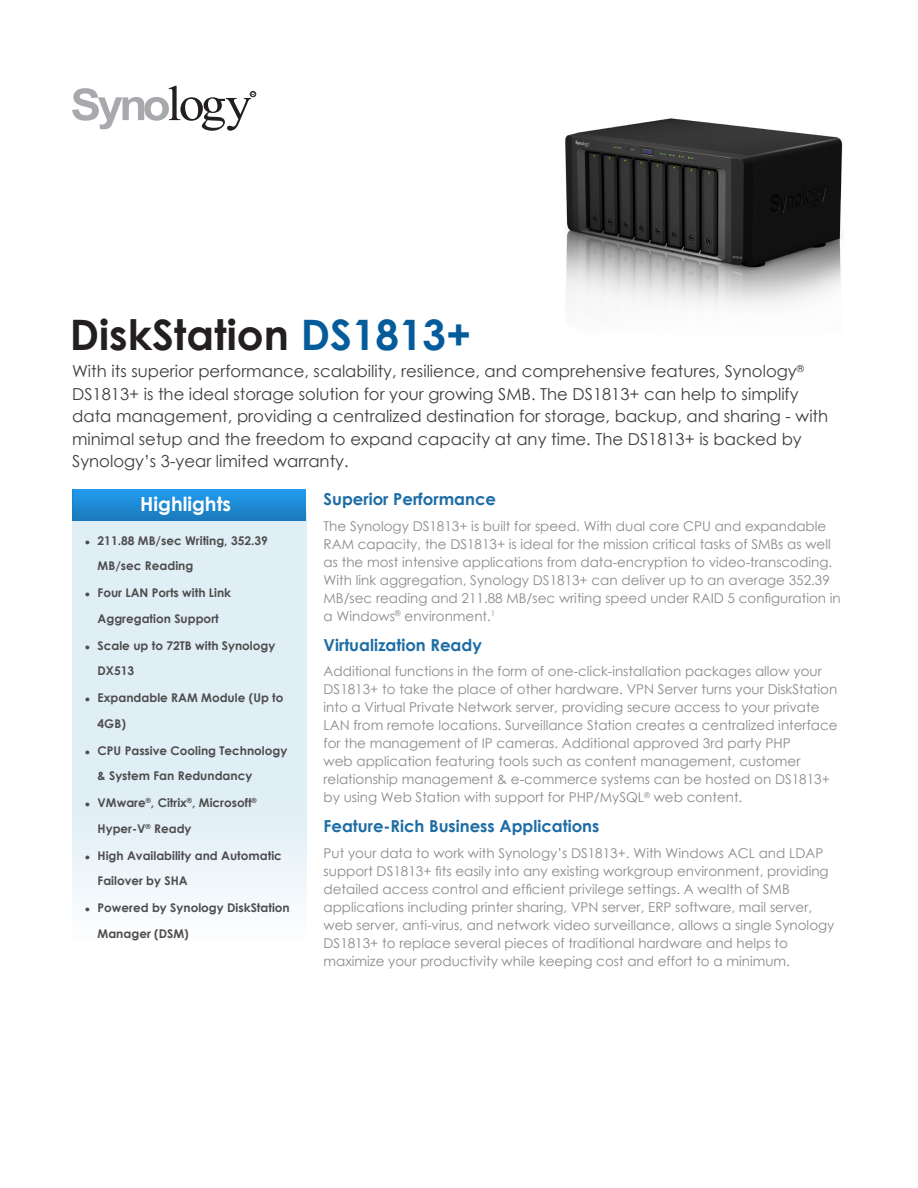
<style>
.page{position:relative;width:918px;height:1188px;background:#fff}
.page>*{position:absolute;margin:0;border:0;box-sizing:border-box;transform-origin:0 0}
.ChapterTitle{font:700 42px "Century Gothic";color:#231f20}
.ChapterTitleHighligh{font:700 19.5px "Century Gothic";color:#fff}
.ChapterTitleDesc{font:16.5px/22.5px "Century Gothic";color:#3e3e3f}
.BodyHeading{font:700 16.5px "Century Gothic";color:#1d6ca5}
.BodyContent{font:13.5px/18px "Century Gothic";color:#8a8a8d}
.ChapterTitleBullet{font:700 12px/25.5px "Century Gothic";color:#4e4d4e}
.s1{color:#045c9b}
.s2{font-family:"Arial";font-size:9px}
</style>
<div class="page">
<img style="left:565px;top:118px;width:278px;height:188px">
<svg style="left:72px;top:86px;width:184px;height:45px"></svg>
<img style="left:72px;top:520px;width:234px;height:380px">
<svg style="left:72px;top:489px;width:234px;height:31px;background:#1e8ad5"></svg>
<p class="ChapterTitle" style="left:70px;top:303px;width:403px">DiskStation <span class="s1">DS1813+</span></p>
<p class="ChapterTitleDesc" style="left:72px;top:360px;width:758px">With its superior performance, scalability, resilience, and comprehensive features, Synology<sup>® </sup>DS1813+ is the ideal storage solution for your growing SMB. The DS1813+ can help to simplify data management, providing a centralized destination for storage, backup, and sharing - with minimal setup and the freedom to expand capacity at any time. The DS1813+ is backed by Synology’s 3-year limited warranty.</p>
<p class="ChapterTitleHighligh" style="left:140px;top:490px;width:92px">Highlights</p>
<p class="ChapterTitleBullet" style="left:98px;top:527px;width:172px;text-indent:-13px"><span class="s2">●</span> 211.88 MB/sec Writing, 352.39<br>MB/sec Reading</p>
<p class="ChapterTitleBullet" style="left:85px;top:579px;width:148px;text-align:center"><span class="s2">●</span> Four LAN Ports with Link<br>Aggregation Support</p>
<p class="ChapterTitleBullet" style="left:98px;top:632px;width:179px;text-indent:-13px"><span class="s2">●</span> Scale up to 72TB with Synology<br>DX513</p>
<p class="ChapterTitleBullet" style="left:98px;top:684px;width:187px;text-indent:-13px"><span class="s2">●</span> Expandable RAM Module (Up to<br>4GB)</p>
<p class="ChapterTitleBullet" style="left:98px;top:737px;width:191px;text-indent:-13px"><span class="s2">●</span> CPU Passive Cooling Technology &amp; System Fan Redundancy</p>
<p class="ChapterTitleBullet" style="left:98px;top:789px;width:161px;text-indent:-13px"><span class="s2">●</span> VMware<sup>®</sup>, Citrix<sup>®</sup>, Microsoft<sup>®<br></sup>Hyper-V<sup>®</sup> Ready</p>
<p class="ChapterTitleBullet" style="left:98px;top:842px;width:186px;text-indent:-13px"><span class="s2">●</span> High Availability and Automatic<br>Failover by SHA</p>
<p class="ChapterTitleBullet" style="left:98px;top:894px;width:194px;text-indent:-13px"><span class="s2">●</span> Powered by Synology DiskStation<br>Manager (DSM)</p>
<p class="BodyHeading" style="left:324px;top:487px;width:174px">Superior Performance</p>
<p class="BodyContent" style="left:324px;top:517px;width:519px">The Synology DS1813+ is built for speed. With dual core CPU and expandable RAM capacity, the DS1813+ is ideal for the mission critical tasks of SMBs as well as the most intensive applications from data-encryption to video-transcoding.<br>With link aggregation, Synology DS1813+ can deliver up to an average 352.39<br>MB/sec reading and 211.88 MB/sec writing speed under RAID 5 configuration in a Windows<sup>®</sup> environment.<sup>1</sup></p>
<p class="BodyHeading" style="left:324px;top:632px;width:160px">Virtualization Ready</p>
<p class="BodyContent" style="left:324px;top:662px;width:516px">Additional functions in the form of one-click-installation packages allow your DS1813+ to take the place of other hardware. VPN Server turns your DiskStation into a Virtual Private Network server, providing secure access to your private LAN from remote locations. Surveillance Station creates a centralized interface for the management of IP cameras. Additional approved 3rd party PHP<br>web application featuring tools such as content management, customer relationship management &amp; e-commerce systems can be hosted on DS1813+ by using Web Station with support for PHP/MySQL<sup>®</sup> web content.</p>
<p class="BodyHeading" style="left:324px;top:814px;width:277px">Feature-Rich Business Applications</p>
<p class="BodyContent" style="left:324px;top:844px;width:512px">Put your data to work with Synology’s DS1813+. With Windows ACL and LDAP support DS1813+ fits easily into any existing workgroup environment, providing detailed access control and efficient privilege settings. A wealth of SMB applications including printer sharing, VPN server, ERP software, mail server, web server, anti-virus, and network video surveillance, allows a single Synology DS1813+ to replace several pieces of traditional hardware and helps to maximize your productivity while keeping cost and effort to a minimum.</p>
</div>
